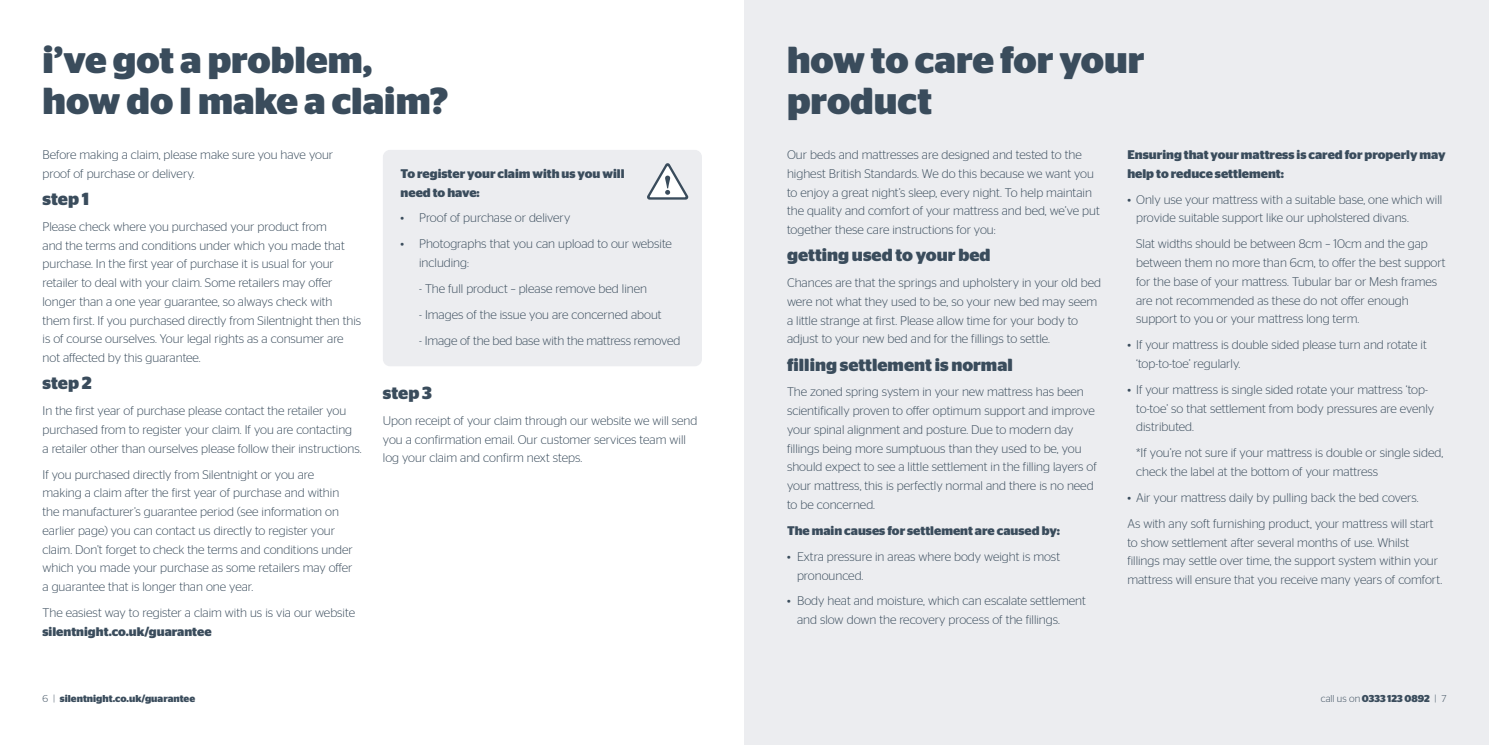
<style>
.page{position:relative;width:1489px;height:745px;background:#fff}
.page>*{position:absolute;margin:0;border:0;box-sizing:border-box;transform-origin:0 0}
.t1{font:700 37.5px/41.2px "Stag Sans";color:#3a4c5c}
.t2{font:700 17.5px "Stag Sans";color:#3a4c5c}
.t3{font:300 12.5px/18.8px "Stag Sans";color:#3a4c5c}
.t4{font:700 12.5px/18.8px "Stag Sans";color:#3a4c5c}
.t5{font:700 10px "Stag Sans";color:#3a4c5c}
.s1{font-weight:300}
</style>
<div class="page">
<div style="left:744px;top:0;width:744px;height:744px;background:#ecedf0"></div>
<div style="left:383px;top:150px;width:319px;height:216px;background:#ecedf0;border-radius:7px"></div>
<svg style="left:647px;top:163px;width:41px;height:36px"></svg>
<h1 class="t1" style="left:43px;top:36px;width:407px">i’ve got a problem, how do I make a claim?</h1>
<h1 class="t1" style="left:787px;top:36px;width:359px">how to care for your product</h1>
<p class="t3" style="left:43px;top:144px;width:292px">Before making a claim, please make sure you have your proof of purchase or delivery.</p>
<h2 class="t2" style="left:43px;top:186px;width:48px">step 1</h2>
<p class="t3" style="left:43px;top:216px;width:320px">Please check where you purchased your product from<br>and the terms and conditions under which you made that purchase. In the first year of purchase it is usual for your retailer to deal with your claim. Some retailers may offer longer than a one year guarantee, so always check with them first. If you purchased directly from Silentnight then this is of course ourselves. Your legal rights as a consumer are not affected by this guarantee.</p>
<h2 class="t2" style="left:43px;top:370px;width:51px">step 2</h2>
<p class="t3" style="left:43px;top:400px;width:320px">In the first year of purchase please contact the retailer you purchased from to register your claim. If you are contacting<br>a retailer other than ourselves please follow their instructions.</p>
<p class="t3" style="left:43px;top:463px;width:312px">If you purchased directly from Silentnight or you are making a claim after the first year of purchase and within the manufacturer’s guarantee period (see information on earlier page) you can contact us directly to register your claim. Don’t forget to check the terms and conditions under which you made your purchase as some retailers may offer a guarantee that is longer than one year.</p>
<p class="t3" style="left:43px;top:602px;width:314px">The easiest way to register a claim with us is via our website</p>
<p class="t4" style="left:43px;top:620px;width:170px">silentnight.co.uk/guarantee</p>
<p class="t4" style="left:1127px;top:144px;width:320px">Ensuring that your mattress is cared for properly may help to reduce settlement:</p>
<p class="t3" style="left:1136px;top:189px;width:308px;text-indent:-9px">• Only use your mattress with a suitable base, one which will provide suitable support like our upholstered divans.</p>
<p class="t3" style="left:1136px;top:233px;width:311px">Slat widths should be between 8cm – 10cm and the gap between them no more than 6cm, to offer the best support for the base of your mattress. Tubular bar or Mesh frames are not recommended as these do not offer enough support to you or your mattress long term.</p>
<p class="t3" style="left:1136px;top:334px;width:292px;text-indent:-9px">• If your mattress is double sided please turn and rotate it ‘top-to-toe’ regularly.</p>
<p class="t3" style="left:1136px;top:379px;width:299px;text-indent:-9px">• If your mattress is single sided rotate your mattress ‘top&shy;to-toe’ so that settlement from body pressures are evenly distributed.</p>
<p class="t3" style="left:1136px;top:442px;width:308px">*If you’re not sure if your mattress is double or single sided, check the label at the bottom of your mattress</p>
<p class="t3" style="left:1127px;top:483px;width:308px;line-height:25.9px">• Air your mattress daily by pulling back the bed covers.<br>As with any soft furnishing product, your mattress will start</p>
<p class="t3" style="left:1127px;top:531px;width:316px">to show settlement after several months of use. Whilst fillings may settle over time, the support system within your mattress will ensure that you receive many years of comfort.</p>
<p class="t3" style="left:787px;top:144px;width:314px">Our beds and mattresses are designed and tested to the highest British Standards. We do this because we want you to enjoy a great night’s sleep, every night. To help maintain the quality and comfort of your mattress and bed, we’ve put together these care instructions for you:</p>
<h2 class="t2" style="left:787px;top:242px;width:205px">getting used to your bed</h2>
<p class="t3" style="left:787px;top:272px;width:315px">Chances are that the springs and upholstery in your old bed were not what they used to be, so your new bed may seem a little strange at first. Please allow time for your body to adjust to your new bed and for the fillings to settle.</p>
<h2 class="t2" style="left:787px;top:351px;width:227px">filling settlement is normal</h2>
<p class="t3" style="left:787px;top:381px;width:311px">The zoned spring system in your new mattress has been scientifically proven to offer optimum support and improve your spinal alignment and posture. Due to modern day fillings being more sumptuous than they used to be, you should expect to see a little settlement in the filling layers of your mattress, this is perfectly normal and there is no need to be concerned.</p>
<p class="t4" style="left:787px;top:520px;width:274px">The main causes for settlement are caused by:</p>
<p class="t3" style="left:797px;top:545px;width:264px;text-indent:-10px">• Extra pressure in areas where body weight is most pronounced.</p>
<p class="t3" style="left:797px;top:590px;width:290px;text-indent:-10px">• Body heat and moisture, which can escalate settlement and slow down the recovery process of the fillings.</p>
<p class="t4" style="left:400px;top:163px;width:225px">To register your claim with us you will need to have:</p>
<p class="t3" style="left:400px;top:207px;width:171px">• Proof of purchase or delivery</p>
<p class="t3" style="left:419px;top:233px;width:254px;text-indent:-19px">• Photographs that you can upload to our website including:</p>
<p class="t3" style="left:419px;top:278px;width:229px">- The full product – please remove bed linen</p>
<p class="t3" style="left:419px;top:304px;width:244px">- Images of the issue you are concerned about</p>
<p class="t3" style="left:419px;top:330px;width:263px">- Image of the bed base with the mattress removed</p>
<h2 class="t2" style="left:383px;top:379px;width:51px">step 3</h2>
<p class="t3" style="left:383px;top:410px;width:316px">Upon receipt of your claim through our website we will send you a confirmation email. Our customer services team will log your claim and confirm next steps.</p>
<p class="t5" style="left:43px;top:691px;width:154px"><span class="s1">6 |</span> silentnight.co.uk/guarantee</p>
<p class="t5" style="left:1320px;top:691px;width:127px"><span class="s1">call us on</span> 0333 123 0892 <span class="s1">| 7</span></p>
</div>
